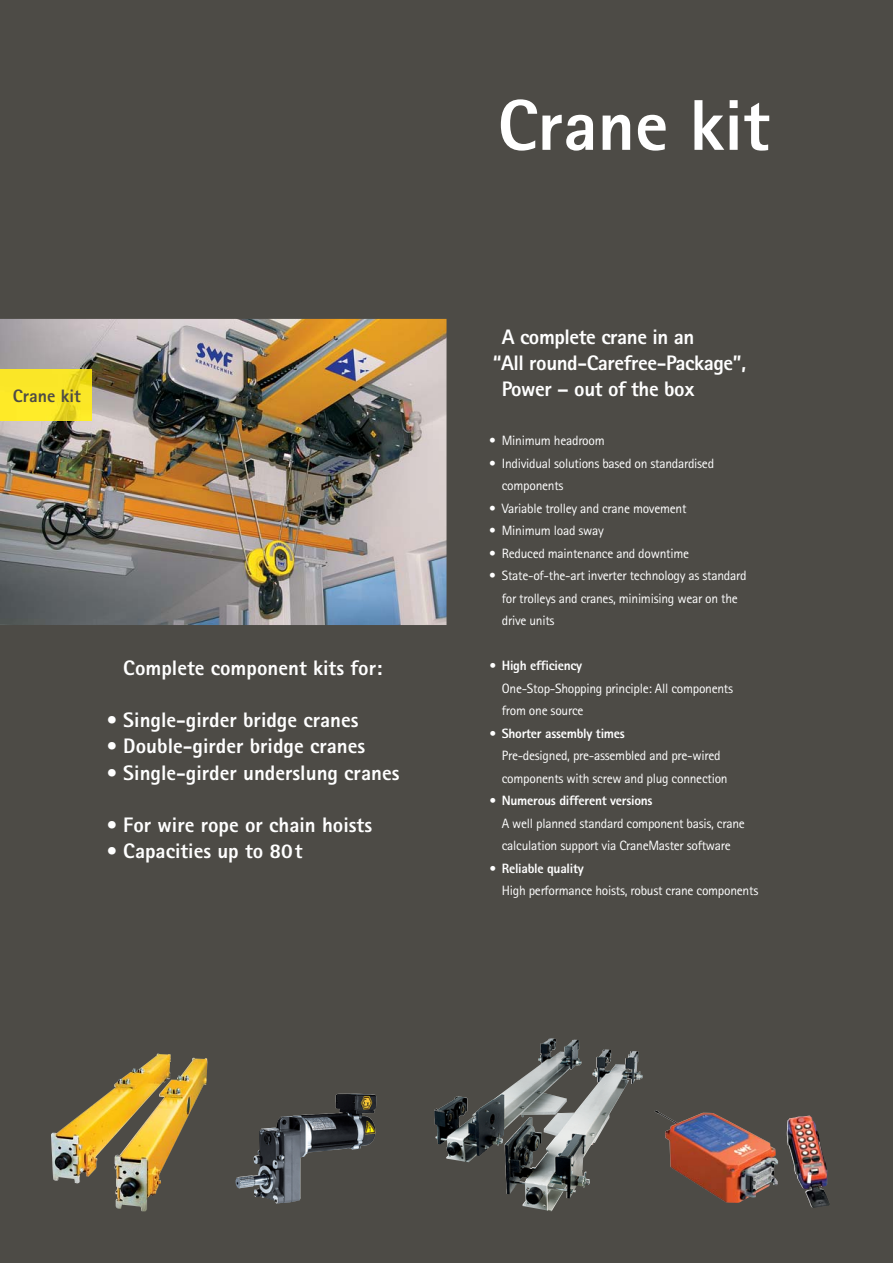
<style>
.page{position:relative;width:893px;height:1263px;background:#4d4b46}
.page>*{position:absolute;margin:0;border:0;box-sizing:border-box;transform-origin:0 0}
.t1{font:800 72px "AT Rotis Sans Serif";color:#fff}
.t2{font:800 21px "AT Rotis Sans Serif";color:#fff}
.t3{font:800 21px "AT Rotis Sans Serif";letter-spacing:-.02em;color:#fff}
.t4{font:800 18px "AT Rotis Sans Serif";color:#4d4b46}
.t5{font:13.5px/22.5px "AT Rotis Sans Serif";letter-spacing:-.02em;color:#fff}
.t6{font:800 13.5px "AT Rotis Sans Serif";letter-spacing:-.02em;color:#fff}
</style>
<div class="page">
<img style="left:0;top:319px;width:446px;height:306px">
<img style="left:0;top:370px;width:91px;height:51px">
<img style="left:51px;top:1054px;width:157px;height:158px">
<img style="left:435px;top:1049px;width:207px;height:162px">
<img style="left:235px;top:1094px;width:141px;height:110px">
<img style="left:655px;top:1110px;width:175px;height:98px">
<h3 class="t4" style="left:13px;top:389px;width:69px">Crane kit</h3>
<h2 class="t2" style="left:123px;top:660px;width:260px">Complete component kits for:</h2>
<h2 class="t2" style="left:106px;top:712px;width:254px">• Single-girder bridge cranes</h2>
<h2 class="t2" style="left:106px;top:738px;width:260px">• Double-girder bridge cranes</h2>
<h2 class="t2" style="left:106px;top:765px;width:295px">• Single-girder underslung cranes</h2>
<h2 class="t2" style="left:106px;top:817px;width:267px">• For wire rope or chain hoists</h2>
<h2 class="t2" style="left:106px;top:843px;width:198px">• Capacities up to 80t</h2>
<h1 class="t1" style="left:498px;top:98px;width:273px">Crane kit</h1>
<h2 class="t3" style="left:502px;top:329px;width:194px">A complete crane in an</h2>
<h2 class="t3" style="left:493px;top:355px;width:255px">“All round-Carefree-Package”,</h2>
<h2 class="t3" style="left:502px;top:381px;width:194px">Power – out of the box</h2>
<p class="t5" style="left:489px;top:430px;width:117px">• Minimum headroom</p>
<p class="t5" style="left:502px;top:453px;width:214px;text-indent:-13px">• Individual solutions based on standardised components</p>
<p class="t5" style="left:489px;top:498px;width:199px">• Variable trolley and crane movement</p>
<p class="t5" style="left:489px;top:520px;width:116px">• Minimum load sway</p>
<p class="t5" style="left:489px;top:543px;width:202px">• Reduced maintenance and downtime</p>
<p class="t5" style="left:502px;top:565px;width:246px;text-indent:-13px">• State-of-the-art inverter technology as standard for trolleys and cranes, minimising wear on the drive units</p>
<p class="t6" style="left:489px;top:660px;width:95px">• High efficiency</p>
<p class="t5" style="left:502px;top:678px;width:233px">One-Stop-Shopping principle: All components from one source</p>
<p class="t6" style="left:489px;top:728px;width:137px">• Shorter assembly times</p>
<p class="t5" style="left:502px;top:745px;width:227px">Pre-designed, pre-assembled and pre-wired components with screw and plug connection</p>
<p class="t6" style="left:489px;top:795px;width:165px">• Numerous different versions</p>
<p class="t5" style="left:502px;top:813px;width:245px">A well planned standard component basis, crane calculation support via CraneMaster software</p>
<p class="t6" style="left:489px;top:863px;width:96px">• Reliable quality</p>
<p class="t5" style="left:502px;top:880px;width:258px">High performance hoists, robust crane components</p>
</div>
